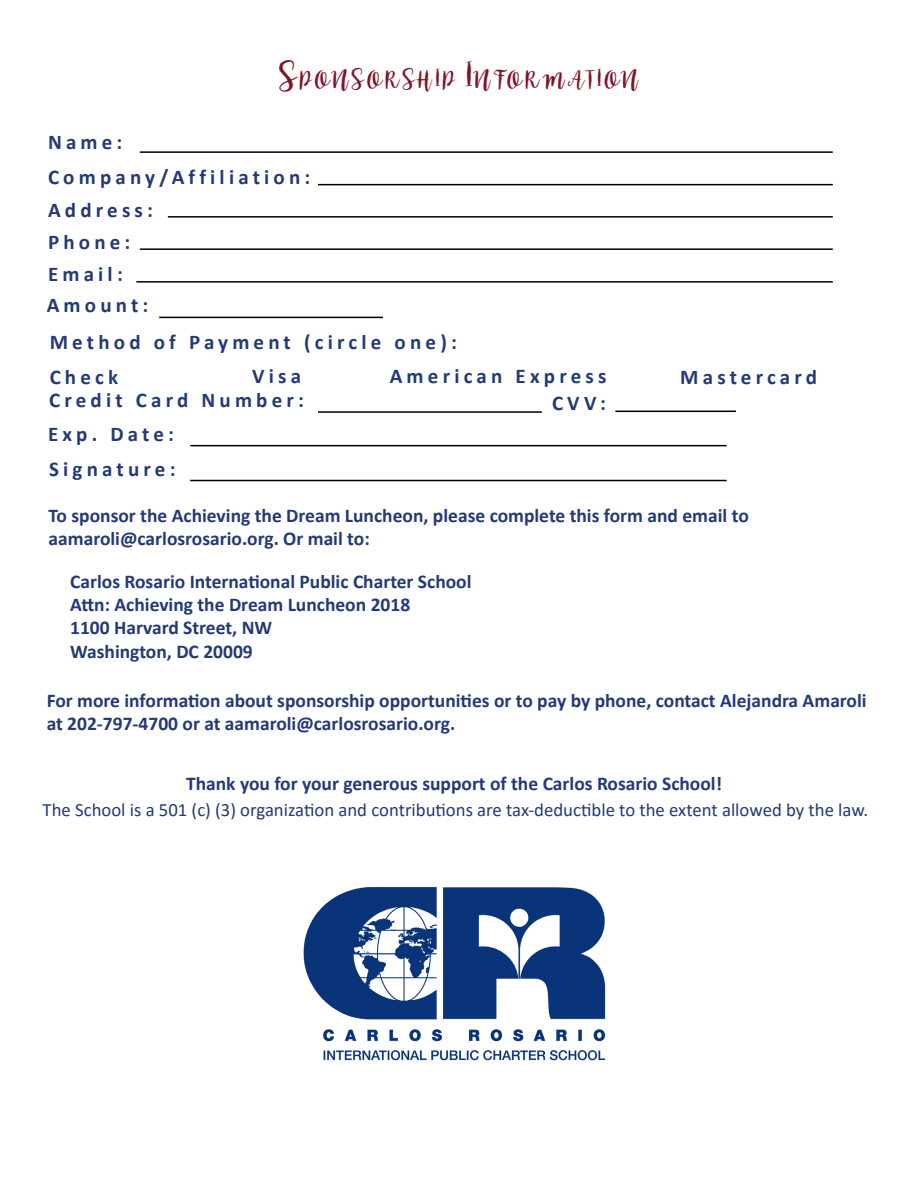
<style>
.page{position:relative;width:918px;height:1188px;background:#fff}
.page>*{position:absolute;margin:0;border:0;box-sizing:border-box;transform-origin:0 0}
.t1{font:700 21px "Calibri";letter-spacing:.2em;color:#243a76}
.t2{font:21px "bromello";letter-spacing:.145em;color:#821427}
.t3{font:700 19.5px/23.4px "Calibri";color:#243a76}
.t4{font:18.75px "Calibri";color:#243a76}
.s1{font-size:30px}
</style>
<div class="page">
<hr style="left:140px;top:151px;width:693px;height:2px;background:#000">
<hr style="left:318px;top:184px;width:515px;height:1px;background:#000">
<hr style="left:168px;top:216px;width:665px;height:2px;background:#000">
<hr style="left:140px;top:248px;width:693px;height:2px;background:#000">
<hr style="left:136px;top:281px;width:697px;height:2px;background:#000">
<hr style="left:318px;top:411px;width:224px;height:2px;background:#000">
<hr style="left:190px;top:445px;width:537px;height:1px;background:#000">
<img style="left:303px;top:887px;width:303px;height:174px">
<hr style="left:190px;top:480px;width:537px;height:1px;background:#000">
<hr style="left:159px;top:317px;width:224px;height:1px;background:#000">
<hr style="left:615px;top:411px;width:121px;height:1px;background:#000">
<p class="t2" style="left:279px;top:66px;width:361px"><span class="s1">S</span>PONSORSHIP <span class="s1">I</span>NFORMATION</p>
<p class="t1" style="left:48px;top:127px;width:76px">Name:</p>
<p class="t1" style="left:48px;top:162px;width:264px">Company/Affiliation:</p>
<p class="t1" style="left:48px;top:195px;width:107px">Address:</p>
<p class="t1" style="left:48px;top:227px;width:84px">Phone:</p>
<p class="t1" style="left:48px;top:260px;width:76px">Email:</p>
<p class="t1" style="left:47px;top:290px;width:103px">Amount:</p>
<p class="t1" style="left:50px;top:327px;width:409px">Method of Payment (circle one):</p>
<p class="t1" style="left:50px;top:362px;width:70px">Check</p>
<p class="t1" style="left:252px;top:362px;width:50px">Visa</p>
<p class="t1" style="left:680px;top:362px;width:138px">Mastercard</p>
<p class="t1" style="left:49px;top:385px;width:256px">Credit Card Number:</p>
<p class="t1" style="left:48px;top:419px;width:128px">Exp. Date:</p>
<p class="t1" style="left:390px;top:362px;width:218px">American Express</p>
<p class="t1" style="left:552px;top:389px;width:55px">CVV:</p>
<p class="t1" style="left:49px;top:454px;width:128px">Signature:</p>
<p class="t3" style="left:49px;top:503px;width:702px">To sponsor the Achieving the Dream Luncheon, please complete this form and email to aamaroli@carlosrosario.org. Or mail to:</p>
<p class="t3" style="left:70px;top:569px;width:403px">Carlos Rosario International Public Charter School</p>
<p class="t3" style="left:70px;top:592px;width:342px">Attn: Achieving the Dream Luncheon 2018</p>
<p class="t3" style="left:70px;top:616px;width:204px">1100 Harvard Street, NW</p>
<p class="t3" style="left:70px;top:639px;width:184px">Washington, DC 20009</p>
<p class="t3" style="left:47px;top:688px;width:822px">For more information about sponsorship opportunities or to pay by phone, contact Alejandra Amaroli at 202-797-4700 or at aamaroli@carlosrosario.org.</p>
<p class="t3" style="left:186px;top:771px;width:538px">Thank you for your generous support of the Carlos Rosario School!</p>
<p class="t4" style="left:43px;top:797px;width:827px">The School is a 501 (c) (3) organization and contributions are tax-deductible to the extent allowed by the law.</p>
</div>
